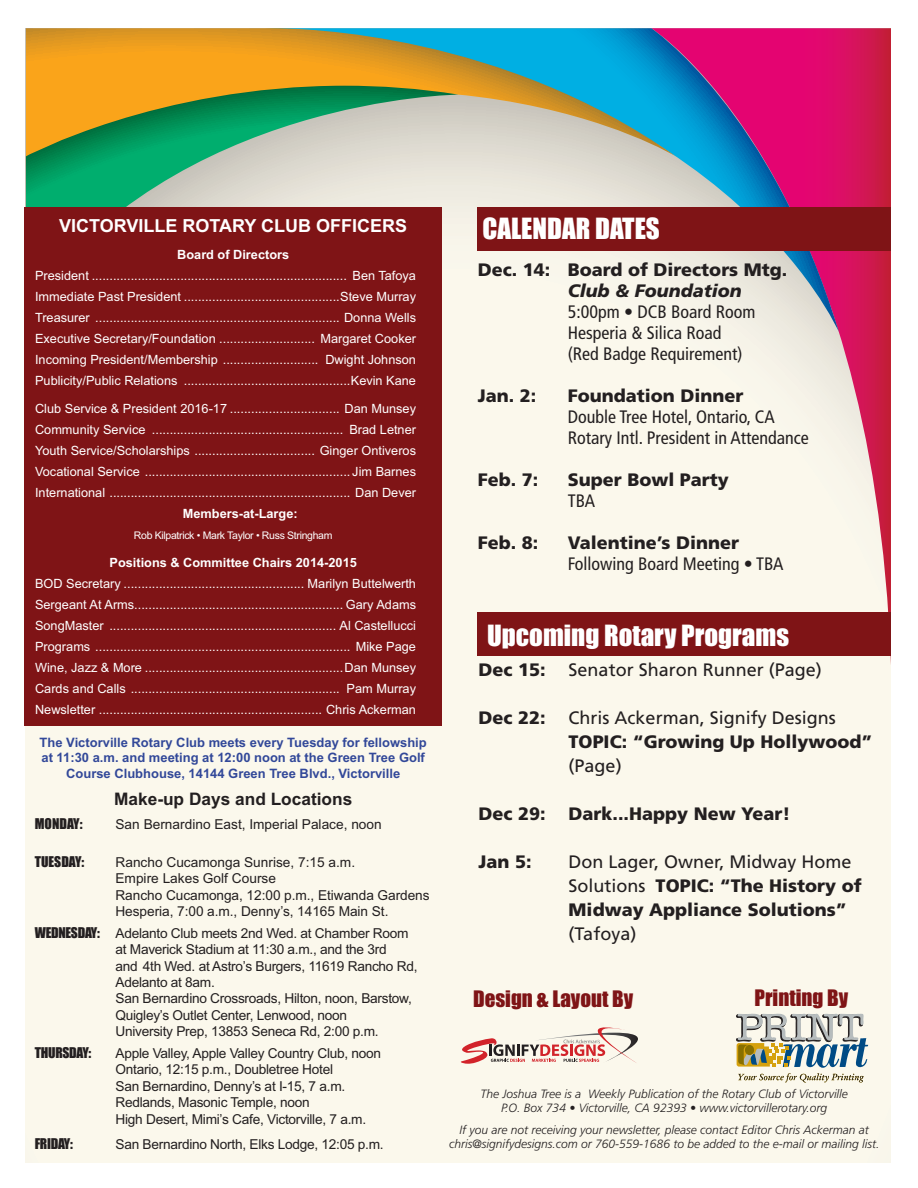
<style>
.page{position:relative;width:918px;height:1188px;background:#fff}
.page>*{position:absolute;margin:0;border:0;box-sizing:border-box;transform-origin:0 0}
.t1{font:27px "Impact";color:#fff}
.t2{font:21px "Impact";color:#7f1416}
.t3{font:900 18px/24px "Frutiger";color:#231f20}
.t4{font:condensed 18px/21px "Frutiger";color:#231f20}
.t5{font:18px "Frutiger";color:#231f20}
.t6{font:700 18px "Arial";color:#fff}
.t7{font:italic 900 18px "Frutiger";color:#231f20}
.t8{font:700 17.25px "Arial";color:#231f20}
.t9{font:13.65px/16.5px "Arial";letter-spacing:-.02em;color:#231f20}
.t10{font:13.65px "Arial";color:#231f20}
.t11{font:13.65px "Impact";letter-spacing:-.02em;color:#231f20}
.t12{font:13.65px "Impact";color:#231f20}
.t13{font:700 12.9px/15.6px "Arial";color:#324899;text-align:center}
.t14{font:12.75px/21px "Arial";color:#fff;text-align:justify}
.t15{font:700 12.75px "Arial";color:#fff}
.t16{font:italic 300 12px/14.4px "Frutiger";color:#231f20;text-align:center}
.t17{font:10.5px "Arial";letter-spacing:-.03em;color:#fff}
.s1{font-family:"Impact"}
.s2{font-weight:400}
</style>
<div class="page">
<div style="left:26px;top:28px;width:865px;height:1135px;background:#fbf8ec"></div>
<svg style="left:651px;top:28px;width:240px;height:636px"></svg>
<svg style="left:458px;top:28px;width:381px;height:304px"></svg>
<svg style="left:26px;top:28px;width:650px;height:139px;background:#9ea979"></svg>
<svg style="left:26px;top:86px;width:432px;height:121px;background:#8ab788"></svg>
<div style="left:24px;top:207px;width:418px;height:518px;background:#7f1416"></div>
<div style="left:478px;top:207px;width:413px;height:43px;background:#7f1416"></div>
<svg style="left:736px;top:1013px;width:132px;height:69px"></svg>
<svg style="left:461px;top:1027px;width:177px;height:37px"></svg>
<div style="left:478px;top:612px;width:413px;height:43px;background:#7f1416"></div>
<h3 class="t6" style="left:59px;top:219px;width:350px">VICTORVILLE ROTARY CLUB OFFICERS</h3>
<p class="t15" style="left:177px;top:250px;width:113px">Board of Directors</p>
<p class="t14" style="left:35px;top:267px;width:383px">President ........................................................................ Ben Tafoya Immediate Past President ............................................Steve Murray Treasurer ..................................................................... Donna Wells Executive Secretary/Foundation ........................... Margaret Cooker Incoming President/Membership ........................... Dwight Johnson Publicity/Public Relations ...............................................Kevin Kane</p>
<p class="t14" style="left:35px;top:399px;width:382px">Club Service &amp; President 2016-17 ............................... Dan Munsey Community Service ...................................................... Brad Letner Youth Service/Scholarships .................................. Ginger Ontiveros Vocational Service .......................................................... Jim Barnes International .................................................................... Dan Dever</p>
<p class="t15" style="left:183px;top:509px;width:116px">Members-at-Large:</p>
<p class="t17" style="left:134px;top:532px;width:200px">Rob Kilpatrick • Mark Taylor • Russ Stringham</p>
<p class="t15" style="left:110px;top:558px;width:249px">Positions &amp; Committee Chairs 2014-2015</p>
<p class="t14" style="left:35px;top:574px;width:383px">BOD Secretary ................................................... Marilyn Buttelwerth Sergeant At Arms........................................................... Gary Adams SongMaster ................................................................ Al Castellucci Programs ........................................................................ Mike Page Wine, Jazz &amp; More ........................................................Dan Munsey Cards and Calls ........................................................... Pam Murray Newsletter ............................................................... Chris Ackerman</p>
<p class="t13" style="left:40px;top:736px;width:389px">The Victorville Rotary Club meets every Tuesday for fellowship at 11:30 a.m. and meeting at 12:00 noon at the Green Tree Golf<br>Course Clubhouse, 14144 Green Tree Blvd., Victorville</p>
<h3 class="t8" style="left:114px;top:793px;width:240px">Make-up Days and Locations</h3>
<p class="t11" style="left:35px;top:819px;width:49px">MONDAY:</p>
<p class="t10" style="left:116px;top:819px;width:268px">San Bernardino East, Imperial Palace, noon</p>
<p class="t12" style="left:35px;top:857px;width:51px">TUESDAY:</p>
<p class="t9" style="left:116px;top:855px;width:316px">Rancho Cucamonga Sunrise, 7:15 a.m.<br>Empire Lakes Golf Course<br>Rancho Cucamonga, 12:00 p.m., Etiwanda Gardens Hesperia, 7:00 a.m., Denny’s, 14165 Main St.</p>
<p class="t9" style="left:116px;top:926px;width:304px;text-indent:-81px"><span class="s1">WEDNESDAY:</span> Adelanto Club meets 2nd Wed. at Chamber Room at Maverick Stadium at 11:30 a.m., and the 3rd<br>and 4th Wed. at Astro’s Burgers, 11619 Rancho Rd, Adelanto at 8am.<br>San Bernardino Crossroads, Hilton, noon, Barstow, Quigley’s Outlet Center, Lenwood, noon<br>University Prep, 13853 Seneca Rd, 2:00 p.m.</p>
<p class="t11" style="left:35px;top:1048px;width:58px">THURSDAY:</p>
<p class="t9" style="left:116px;top:1046px;width:267px">Apple Valley, Apple Valley Country Club, noon Ontario, 12:15 p.m., Doubletree Hotel<br>San Bernardino, Denny’s at I-15, 7 a.m.<br>Redlands, Masonic Temple, noon<br>High Desert, Mimi’s Cafe, Victorville, 7 a.m.</p>
<p class="t11" style="left:35px;top:1139px;width:40px">FRIDAY:</p>
<p class="t9" style="left:116px;top:1137px;width:270px">San Bernardino North, Elks Lodge, 12:05 p.m.</p>
<h1 class="t1" style="left:482px;top:220px;width:179px">CALENDAR DATES</h1>
<h3 class="t3" style="left:478px;top:259px;width:311px">Dec. 14: Board of Directors Mtg.</h3>
<h3 class="t7" style="left:568px;top:283px;width:176px">Club &amp; Foundation</h3>
<h3 class="t4" style="left:568px;top:302px;width:189px">5:00pm • DCB Board Room<br>Hesperia &amp; Silica Road (Red Badge Requirement)</h3>
<h3 class="t3" style="left:478px;top:385px;width:60px">Jan. 2:</h3>
<h3 class="t3" style="left:568px;top:385px;width:177px">Foundation Dinner</h3>
<h3 class="t4" style="left:568px;top:407px;width:242px">Double Tree Hotel, Ontario, CA<br>Rotary Intl. President in Attendance</h3>
<h3 class="t3" style="left:478px;top:469px;width:62px">Feb. 7:</h3>
<h3 class="t3" style="left:568px;top:469px;width:163px">Super Bowl Party</h3>
<h3 class="t4" style="left:568px;top:491px;width:29px">TBA</h3>
<h3 class="t3" style="left:478px;top:532px;width:62px">Feb. 8:</h3>
<h3 class="t3" style="left:568px;top:532px;width:173px">Valentine’s Dinner</h3>
<h3 class="t4" style="left:568px;top:554px;width:217px">Following Board Meeting • TBA</h3>
<h1 class="t1" style="left:487px;top:627px;width:304px">Upcoming Rotary Programs</h1>
<h3 class="t3" style="left:479px;top:659px;width:69px">Dec 15:</h3>
<h3 class="t5" style="left:569px;top:662px;width:255px">Senator Sharon Runner (Page)</h3>
<h3 class="t3" style="left:479px;top:707px;width:69px">Dec 22:</h3>
<h3 class="t5" style="left:569px;top:710px;width:269px">Chris Ackerman, Signify Designs</h3>
<h3 class="t3" style="left:569px;top:731px;width:305px">TOPIC: “Growing Up Hollywood”</h3>
<h3 class="t5" style="left:569px;top:758px;width:55px">(Page)</h3>
<h3 class="t3" style="left:479px;top:803px;width:69px">Dec 29:</h3>
<h3 class="t3" style="left:569px;top:803px;width:223px">Dark...Happy New Year!</h3>
<h3 class="t3" style="left:479px;top:851px;width:55px">Jan 5:</h3>
<h3 class="t3" style="left:569px;top:851px;width:295px"><span class="s2">Don Lager, Owner, Midway Home<br>Solutions</span> TOPIC: “The History of<br>Midway Appliance Solutions”</h3>
<h3 class="t5" style="left:569px;top:926px;width:69px">(Tafoya)</h3>
<h2 class="t2" style="left:473px;top:992px;width:162px">Design &amp; Layout By</h2>
<h2 class="t2" style="left:755px;top:991px;width:95px">Printing By</h2>
<p class="t16" style="left:480px;top:1088px;width:369px">The Joshua Tree is a Weekly Publication of the Rotary Club of Victorville<br>P.O. Box 734 • Victorville, CA 92393 • www.victorvillerotary.org</p>
<p class="t16" style="left:449px;top:1123px;width:432px">If you are not receiving your newsletter, please contact Editor Chris Ackerman at chris@signifydesigns.com or 760-559-1686 to be added to the e-mail or mailing list.</p>
</div>
